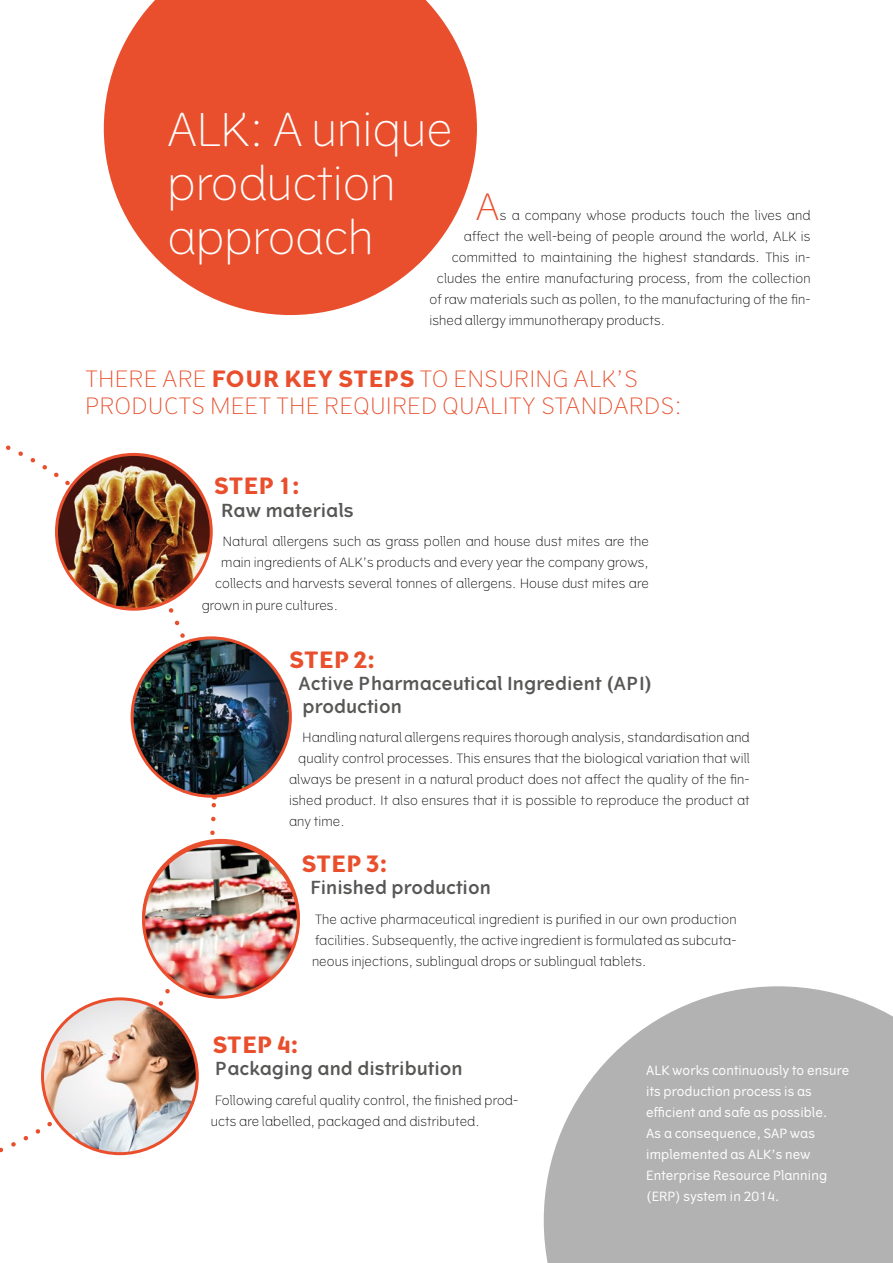
<style>
.page{position:relative;width:893px;height:1263px;background:#fff}
.page>*{position:absolute;margin:0;border:0;box-sizing:border-box;transform-origin:0 0}
.t1{font:300 45px/54px "Vertigo";color:#fff}
.t2{font:300 36px "Vertigo";color:#e94f2d}
.t3{font:300 22.5px/27px "Vertigo";letter-spacing:.035em;color:#e94f2d}
.t4{font:700 22.5px "Vertigo";letter-spacing:.02em;color:#e94f2d}
.t5{font:600 18px/22.5px "Vertigo";color:#575756}
.t6{font:300 12.75px/21px "Vertigo";letter-spacing:.01em;color:#000;text-align:justify}
.t7{font:12.75px/21px "Vertigo";letter-spacing:.01em;color:#fff}
.s1{font-weight:700}
</style>
<div class="page">
<svg style="left:104px;top:0;width:373px;height:315px;fill:#e94f2d"></svg>
<svg style="left:544px;top:986px;width:349px;height:277px;background:#bdbcbc"></svg>
<svg style="left:0;top:799px;width:218px;height:357px"></svg>
<svg style="left:6px;top:445px;width:207px;height:343px"></svg>
<img style="left:56px;top:454px;width:155px;height:155px;border-radius:77px">
<div style="left:55px;top:453px;width:158px;height:158px;border:3px solid #e94f2d;border-radius:50%"></div>
<img style="left:132px;top:638px;width:158px;height:158px;border-radius:79px">
<div style="left:131px;top:636px;width:161px;height:162px;border:3px solid #e94f2d;border-radius:50%"></div>
<img style="left:144px;top:842px;width:154px;height:155px;border-radius:77px">
<div style="left:142px;top:841px;width:158px;height:158px;border:3px solid #e94f2d;border-radius:50%"></div>
<img style="left:43px;top:999px;width:154px;height:155px;border-radius:77px">
<div style="left:41px;top:997px;width:158px;height:158px;border:3px solid #e94f2d;border-radius:50%"></div>
<h1 class="t1" style="left:168px;top:103px;width:286px">ALK: A unique production approach</h1>
<h2 class="t2" style="left:476px;top:186px;width:25px">A</h2>
<p class="t6" style="left:500px;top:205px;width:312px">s a company whose products touch the lives and</p>
<p class="t6" style="left:464px;top:226px;width:348px">affect the well-being of people around the world, ALK is</p>
<p class="t6" style="left:452px;top:247px;width:360px">committed to maintaining the highest standards. This in-</p>
<p class="t6" style="left:437px;top:268px;width:375px">cludes the entire manufacturing process, from the collection</p>
<p class="t6" style="left:429px;top:289px;width:383px">of raw materials such as pollen, to the manufacturing of the fin-</p>
<p class="t6" style="left:429px;top:310px;width:237px">ished allergy immunotherapy products.</p>
<h3 class="t3" style="left:86px;top:365px;width:598px">THERE ARE <span class="s1">FOUR KEY STEPS</span> TO ENSURING ALK’S<br>PRODUCTS MEET THE REQUIRED QUALITY STANDARDS:</h3>
<h3 class="t4" style="left:214px;top:473px;width:87px">STEP 1:</h3>
<h3 class="t5" style="left:221px;top:499px;width:134px">Raw materials</h3>
<p class="t6" style="left:223px;top:531px;width:428px">Natural allergens such as grass pollen and house dust mites are the</p>
<p class="t6" style="left:221px;top:552px;width:429px">main ingredients of ALK’s products and every year the company grows,</p>
<p class="t6" style="left:215px;top:573px;width:435px">collects and harvests several tonnes of allergens. House dust mites are</p>
<p class="t6" style="left:202px;top:594px;width:138px">grown in pure cultures.</p>
<h3 class="t4" style="left:290px;top:646px;width:87px">STEP 2:</h3>
<h3 class="t5" style="left:298px;top:673px;width:356px">Active Pharmaceutical Ingredient (API) production</h3>
<p class="t6" style="left:303px;top:727px;width:449px">Handling natural allergens requires thorough analysis, standardisation and</p>
<p class="t6" style="left:298px;top:748px;width:453px">quality control processes. This ensures that the biological variation that will</p>
<p class="t6" style="left:289px;top:769px;width:462px">always be present in a natural product does not affect the quality of the fin-</p>
<p class="t6" style="left:289px;top:790px;width:462px">ished product. It also ensures that it is possible to reproduce the product at</p>
<p class="t6" style="left:289px;top:811px;width:57px">any time.</p>
<h3 class="t4" style="left:302px;top:850px;width:87px">STEP 3:</h3>
<h3 class="t5" style="left:310px;top:876px;width:182px">Finished production</h3>
<p class="t6" style="left:312px;top:908px;width:426px">The active pharmaceutical ingredient is purified in our own production facilities. Subsequently, the active ingredient is formulated as subcuta&shy;neous injections, sublingual drops or sublingual tablets.</p>
<h3 class="t4" style="left:213px;top:1031px;width:87px">STEP 4:</h3>
<h3 class="t5" style="left:215px;top:1058px;width:249px">Packaging and distribution</h3>
<p class="t6" style="left:211px;top:1090px;width:309px;text-indent:5px">Following careful quality control, the finished prod&shy;ucts are labelled, packaged and distributed.</p>
<p class="t7" style="left:646px;top:1060px;width:205px">ALK works continuously to ensure its production process is as efficient and safe as possible.<br>As a consequence, SAP was implemented as ALK’s new<br>Enterprise Resource Planning (ERP) system in 2014.</p>
</div>
